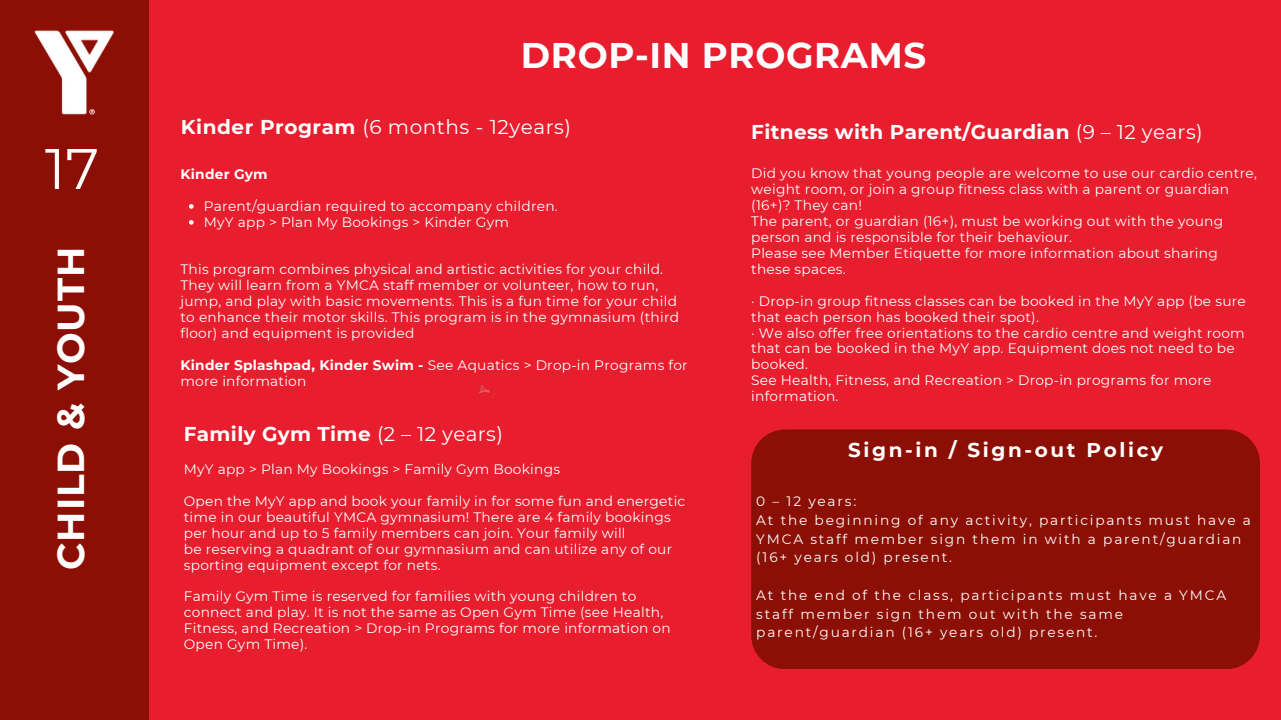
<style>
.page{position:relative;width:1281px;height:720px;background:#e81d2d}
.page>*{position:absolute;margin:0;border:0;box-sizing:border-box;transform-origin:0 0}
.t1{font:57.12px "Montserrat";color:#fff}
.t2{font:700 37.5px "Montserrat";letter-spacing:.025em;color:#fff}
.t3{font:700 35.62px "Montserrat";letter-spacing:.015em;color:#fff}
.t4{font:700 20px "Montserrat";letter-spacing:.02em;color:#fff}
.t5{font:20px "Montserrat";letter-spacing:.025em;color:#fff}
.t6{font:700 20px "Montserrat";letter-spacing:.13em;color:#fff}
.t7{font:13.75px/16px "Montserrat";letter-spacing:.02em;color:#fff}
.t8{font:13.75px/18.8px "Montserrat";letter-spacing:.13em;color:#fff}
.t9{font:700 13.75px "Montserrat";letter-spacing:.02em;color:#fff}
.s1{font-weight:700}
.s2{font-weight:400}
</style>
<div class="page">
<div style="left:0;top:0;width:149px;height:720px;background:#8b0f04"></div>
<img style="left:34px;top:30px;width:80px;height:85px">
<img style="left:479px;top:385px;width:17px;height:13px">
<div style="left:751px;top:430px;width:508px;height:239px;background:#8b0f04;border-radius:34px"></div>
<svg style="left:189px;top:204px;width:5px;height:5px"></svg>
<svg style="left:189px;top:220px;width:5px;height:5px"></svg>
<h1 class="t1" style="left:45px;top:134px;width:56px">17</h1>
<h2 class="t2" style="left:48px;top:570px;width:325px;rotate:-90deg">CHILD &amp; YOUTH</h2>
<h3 class="t3" style="left:521px;top:33px;width:407px">DROP-IN PROGRAMS</h3>
<h3 class="t5" style="left:181px;top:114px;width:392px"><span class="s1">Kinder Program</span> (6 months - 12years)</h3>
<p class="t9" style="left:180px;top:165px;width:89px">Kinder Gym</p>
<p class="t7" style="left:204px;top:198px;width:355px">Parent/guardian required to accompany children.<br>MyY app &gt; Plan My Bookings &gt; Kinder Gym</p>
<p class="t7" style="left:180px;top:261px;width:500px">This program combines physical and artistic activities for your child.<br>They will learn from a YMCA staff member or volunteer, how to run, jump, and play with basic movements. This is a fun time for your child to enhance their motor skills. This program is in the gymnasium (third floor) and equipment is provided</p>
<p class="t7" style="left:180px;top:357px;width:509px"><span class="s1">Kinder Splashpad, Kinder Swim -</span> See Aquatics &gt; Drop-in Programs for more information</p>
<h3 class="t4" style="left:184px;top:422px;width:321px">Family Gym Time <span class="s2">(2 – 12 years)</span></h3>
<p class="t7" style="left:184px;top:461px;width:378px">MyY app &gt; Plan My Bookings &gt; Family Gym Bookings</p>
<p class="t7" style="left:184px;top:493px;width:503px">Open the MyY app and book your family in for some fun and energetic time in our beautiful YMCA gymnasium! There are 4 family bookings per hour and up to 5 family members can join. Your family will<br>be reserving a quadrant of our gymnasium and can utilize any of our sporting equipment except for nets.</p>
<p class="t7" style="left:184px;top:589px;width:488px">Family Gym Time is reserved for families with young children to connect and play. It is not the same as Open Gym Time (see Health, Fitness, and Recreation &gt; Drop-in Programs for more information on Open Gym Time).</p>
<h3 class="t4" style="left:751px;top:119px;width:453px">Fitness with Parent/Guardian <span class="s2">(9 – 12 years)</span></h3>
<p class="t7" style="left:751px;top:165px;width:507px">Did you know that young people are welcome to use our cardio centre, weight room, or join a group fitness class with a parent or guardian (16+)? They can!<br>The parent, or guardian (16+), must be working out with the young person and is responsible for their behaviour.<br>Please see Member Etiquette for more information about sharing these spaces.</p>
<p class="t7" style="left:751px;top:293px;width:496px">· Drop-in group fitness classes can be booked in the MyY app (be sure that each person has booked their spot).<br>· We also offer free orientations to the cardio centre and weight room that can be booked in the MyY app. Equipment does not need to be booked.<br>See Health, Fitness, and Recreation &gt; Drop-in programs for more information.</p>
<h3 class="t6" style="left:848px;top:438px;width:316px">Sign-in / Sign-out Policy</h3>
<p class="t8" style="left:756px;top:492px;width:496px">0 – 12 years:<br>At the beginning of any activity, participants must have a YMCA staff member sign them in with a parent/guardian (16+ years old) present.</p>
<p class="t8" style="left:756px;top:586px;width:471px">At the end of the class, participants must have a YMCA staff member sign them out with the same parent/guardian (16+ years old) present.</p>
</div>
